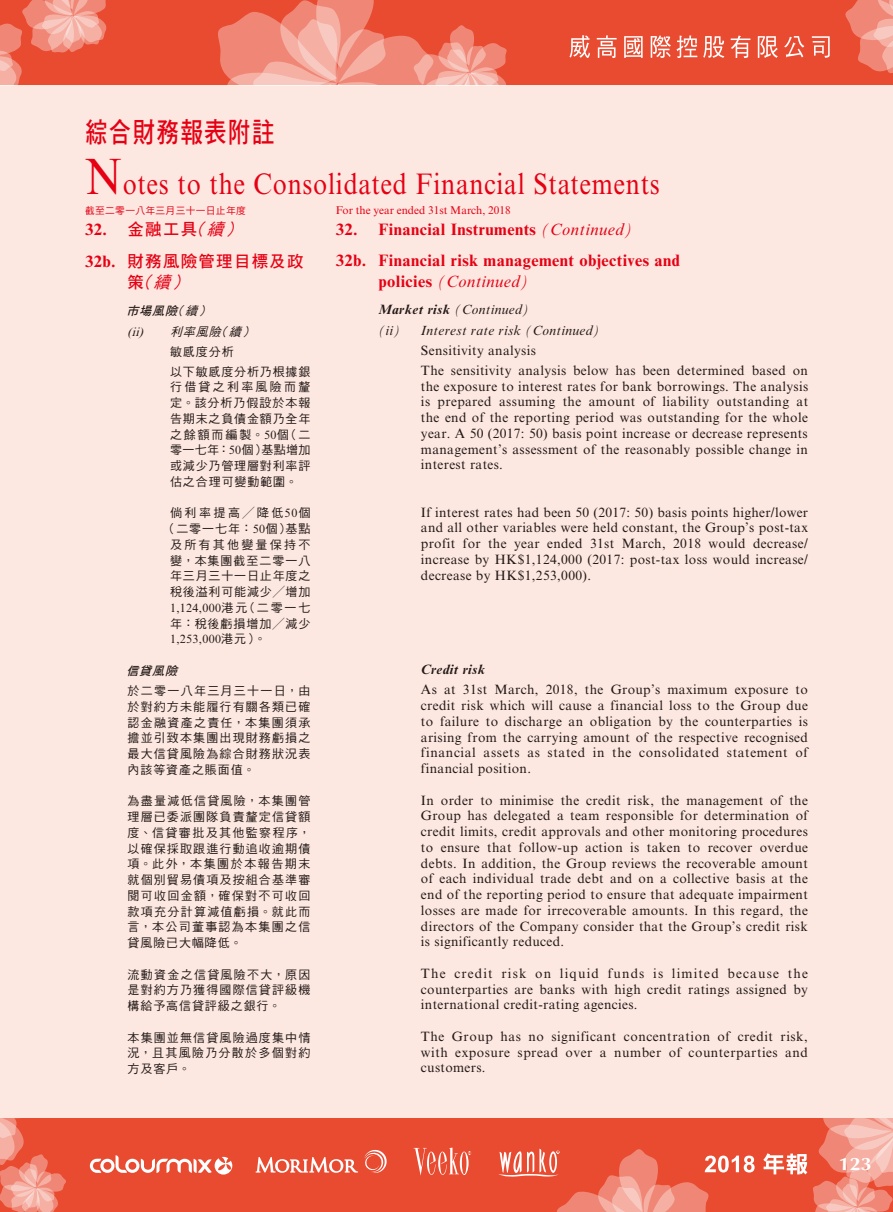
<style>
.page{position:relative;width:893px;height:1212px;background:#fce7e1}
.page>*{position:absolute;margin:0;border:0;box-sizing:border-box;transform-origin:0 0}
.t1{font:29.7px "Times New Roman MT Std";letter-spacing:.03em;color:#e60013;scale:.86 1}
.t2{font:28.2px "DF Hei Std W7";letter-spacing:.06em;color:#e60013;scale:.8 1}
.t3{font:700 18px "Optima LT Std";color:#fff;scale:1.1 1}
.t4{font:700 16.5px/31.2px "Times New Roman MT Std";letter-spacing:.025em;color:#e60013}
.t5{font:16.5px/31.2px "DF Hei Std W7";letter-spacing:.075em;color:#e60013}
.t6{font:italic 16.5px "Times New Roman MT Std";letter-spacing:.025em;color:#e60013}
.t7{font:italic 16.5px "DF Hei Std W5";color:#e60013}
.t8{font:13.5px/15.8px "Times New Roman MT Std";letter-spacing:.025em;color:#231916;text-align:justify}
.t9{font:italic 13.5px/20.7px "Times New Roman MT Std";letter-spacing:.025em;color:#231916}
.t10{font:italic 700 13.5px "Times New Roman MT Std";letter-spacing:.025em;color:#231916}
.t11{font:12px/15.8px "DF Hei Std W5";letter-spacing:.095em;color:#231916;text-align:justify}
.t12{font:12px "Times New Roman MT Std";letter-spacing:.025em;color:#231916}
.t13{font:12px/20px "DF Hei Std W5";letter-spacing:.07em;color:#231916}
.t14{font:italic 12px "DF Hei Std W7";color:#231916}
.t15{font:italic 12px "DF Hei Std W5";color:#231916}
.t16{font:italic 12px "Times New Roman MT Std";color:#231916}
.t17{font:11.25px "Times New Roman MT Std";color:#e60013}
.t18{font:9.75px "DF Hei Std W5";letter-spacing:.035em;color:#e60013}
.s1{font-size:51.15px}
.s2{font-family:"Times New Roman MT Std";font-weight:700}
.s3{font-family:"DF Hei Std W5";font-style:italic}
.s4{font-family:"DF Hei Std W7";font-style:normal}
.s5{font-family:"DF Hei Std W5"}
.s6{font-family:"Times New Roman MT Std"}
.s7{font-weight:400;font-style:italic}
.s8{font-weight:700;font-style:normal}
.s9{font-weight:700}
</style>
<div class="page">
<div style="left:0;top:0;width:893px;height:85px;background:#e94b31"></div>
<svg style="left:845px;top:0;width:48px;height:73px"></svg>
<svg style="left:218px;top:0;width:289px;height:86px"></svg>
<svg style="left:0;top:0;width:107px;height:85px"></svg>
<div style="left:0;top:1118px;width:893px;height:94px;background:#e94b31"></div>
<svg style="left:0;top:1118px;width:66px;height:94px"></svg>
<svg style="left:364px;top:1149px;width:23px;height:24px"></svg>
<svg style="left:256px;top:1157px;width:102px;height:16px"></svg>
<svg style="left:90px;top:1155px;width:142px;height:19px"></svg>
<svg style="left:414px;top:1147px;width:57px;height:29px"></svg>
<svg style="left:498px;top:1149px;width:257px;height:63px"></svg>
<svg style="left:763px;top:1118px;width:130px;height:94px"></svg>
<svg style="left:570px;top:35px;width:20px;height:23px"></svg>
<svg style="left:597px;top:35px;width:20px;height:23px"></svg>
<svg style="left:624px;top:36px;width:19px;height:22px"></svg>
<svg style="left:651px;top:35px;width:20px;height:23px"></svg>
<svg style="left:677px;top:36px;width:20px;height:22px"></svg>
<svg style="left:703px;top:36px;width:21px;height:22px"></svg>
<svg style="left:731px;top:36px;width:19px;height:22px"></svg>
<svg style="left:758px;top:36px;width:20px;height:22px"></svg>
<svg style="left:784px;top:36px;width:20px;height:21px"></svg>
<svg style="left:812px;top:36px;width:18px;height:22px"></svg>
<h2 class="t2" style="left:85px;top:116px;width:238px">綜合財務報表附註</h2>
<h1 class="t1" style="left:85px;top:167px;width:670px"><span class="s1">N</span>otes to the Consolidated Financial Statements</h1>
<p class="t18" style="left:85px;top:205px;width:162px">截至二零一八年三月三十一日止年度</p>
<p class="t17" style="left:336px;top:204px;width:176px">For the year ended 31st March, 2018</p>
<p class="t5" style="left:85px;top:214px;width:220px"><span class="s2">32.</span> 金融工具<span class="s3">（續）<br></span><span class="s2">32b.</span> 財務風險管理目標及政</p>
<p class="t7" style="left:128px;top:273px;width:66px"><span class="s4">策</span>（續）</p>
<p class="t14" style="left:126px;top:304px;width:88px">市場風險<span class="s5">（續）</span></p>
<p class="t16" style="left:128px;top:325px;width:21px">(ii)</p>
<p class="t15" style="left:170px;top:325px;width:88px">利率風險（續）</p>
<p class="t13" style="left:170px;top:341px;width:142px">敏感度分析<br>以下敏感度分析乃根據銀</p>
<p class="t11" style="left:170px;top:379px;width:142px">行借貸之利率風險而釐定。該分析乃假設於本報告期末之負債金額乃全年之餘額而編製。<span class="s6">50</span>個（二零一七年：<span class="s6">50</span>個）基點增加或減少乃管理層對利率評估之合理可變動範圍。</p>
<p class="t11" style="left:164px;top:505px;width:148px;text-align:center">倘利率提高╱降低<span class="s6">50</span>個（二零一七年：<span class="s6">50</span>個）基點及所有其他變量保持不變，本集團截至二零一八年三月三十一日止年度之稅後溢利可能減少╱增加</p>
<p class="t12" style="left:170px;top:601px;width:142px">1,124,000<span class="s5">港元（二零一七</span></p>
<p class="t11" style="left:170px;top:615px;width:142px">年：稅後虧損增加╱減少</p>
<p class="t12" style="left:170px;top:632px;width:98px">1,253,000<span class="s5">港元）。</span></p>
<p class="t14" style="left:126px;top:664px;width:56px">信貸風險</p>
<p class="t11" style="left:128px;top:683px;width:184px">於二零一八年三月三十一日，由於對約方未能履行有關各類已確認金融資產之責任，本集團須承擔並引致本集團出現財務虧損之最大信貸風險為綜合財務狀況表內該等資產之賬面值。</p>
<p class="t11" style="left:128px;top:793px;width:184px">為盡量減低信貸風險，本集團管理層已委派團隊負責釐定信貸額度、信貸審批及其他監察程序，以確保採取跟進行動追收逾期債項。此外，本集團於本報告期末就個別貿易債項及按組合基準審閱可收回金額，確保對不可收回款項充分計算減值虧損。就此而言，本公司董事認為本集團之信貸風險已大幅降低。</p>
<p class="t11" style="left:128px;top:966px;width:184px">流動資金之信貸風險不大，原因是對約方乃獲得國際信貸評級機構給予高信貸評級之銀行。</p>
<p class="t11" style="left:128px;top:1029px;width:184px">本集團並無信貸風險過度集中情況，且其風險乃分散於多個對約方及客戶。</p>
<p class="t4" style="left:336px;top:213px;width:346px">32. Financial Instruments <span class="s7">(Continued)<br></span>32b. Financial risk management objectives and</p>
<p class="t6" style="left:378px;top:272px;width:151px"><span class="s8">policies</span> (Continued)</p>
<p class="t9" style="left:378px;top:299px;width:223px"><span class="s9">Market risk</span> (Continued)<br>(ii) Interest rate risk (Continued)</p>
<p class="t8" style="left:421px;top:340px;width:388px;line-height:20px">Sensitivity analysis<br>The sensitivity analysis below has been determined based on</p>
<p class="t8" style="left:421px;top:378px;width:389px">the exposure to interest rates for bank borrowings. The analysis is prepared assuming the amount of liability outstanding at the end of the reporting period was outstanding for the whole year. A 50 (2017: 50) basis point increase or decrease represents management’s assessment of the reasonably possible change in interest rates.</p>
<p class="t8" style="left:421px;top:504px;width:389px">If interest rates had been 50 (2017: 50) basis points higher/lower and all other variables were held constant, the Group’s post-tax profit for the year ended 31st March, 2018 would decrease/ increase by HK$1,124,000 (2017: post-tax loss would increase/ decrease by HK$1,253,000).</p>
<p class="t10" style="left:421px;top:661px;width:66px">Credit risk</p>
<p class="t8" style="left:421px;top:682px;width:389px">As at 31st March, 2018, the Group’s maximum exposure to credit risk which will cause a financial loss to the Group due to failure to discharge an obligation by the counterparties is arising from the carrying amount of the respective recognised financial assets as stated in the consolidated statement of financial position.</p>
<p class="t8" style="left:421px;top:792px;width:389px">In order to minimise the credit risk, the management of the Group has delegated a team responsible for determination of credit limits, credit approvals and other monitoring procedures to ensure that follow-up action is taken to recover overdue debts. In addition, the Group reviews the recoverable amount of each individual trade debt and on a collective basis at the end of the reporting period to ensure that adequate impairment losses are made for irrecoverable amounts. In this regard, the directors of the Company consider that the Group’s credit risk is significantly reduced.</p>
<p class="t8" style="left:421px;top:965px;width:388px">The credit risk on liquid funds is limited because the counterparties are banks with high credit ratings assigned by international credit-rating agencies.</p>
<p class="t8" style="left:421px;top:1028px;width:388px">The Group has no significant concentration of credit risk, with exposure spread over a number of counterparties and customers.</p>
<h3 class="t3" style="left:839px;top:1153px;width:32px">123</h3>
</div>
